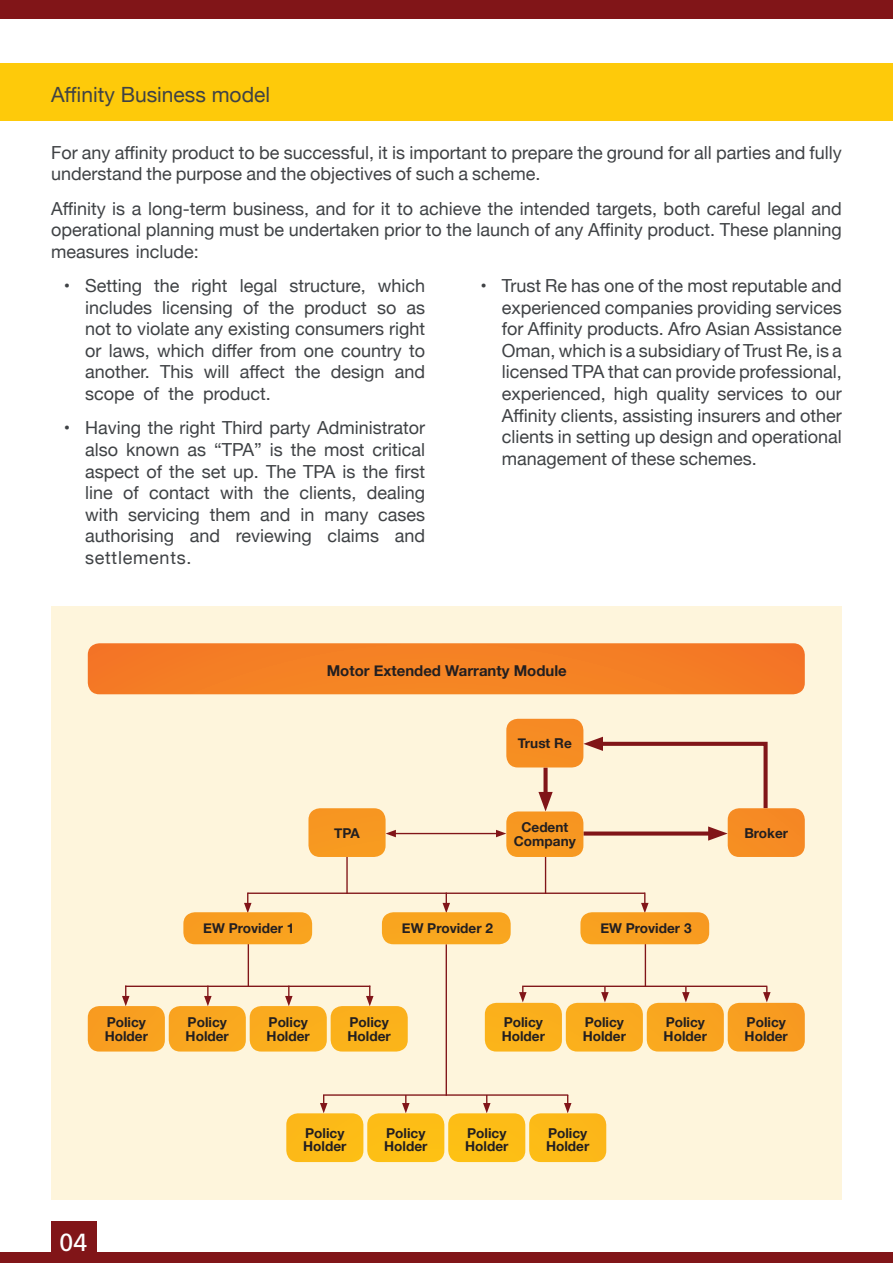
<style>
.page{position:relative;width:893px;height:1263px;background:#fff}
.page>*{position:absolute;margin:0;border:0;box-sizing:border-box;transform-origin:0 0}
.t1{font:24.75px "Frutiger";color:#fff}
.t2{font:21px "Helvetica Neue";color:#3f4245}
.t3{font:18px/21.6px "Helvetica Neue";color:#3f4245;text-align:justify}
.t4{font:700 15px "Helvetica Neue";color:#231f20}
.t5{font:700 13.65px/13.6px "Helvetica Neue";color:#231f20}
</style>
<div class="page">
<div style="left:0;top:0;width:893px;height:18px;background:#811518"></div>
<div style="left:0;top:1253px;width:893px;height:10px;background:#811518"></div>
<div style="left:51px;top:1221px;width:46px;height:42px;background:#811518"></div>
<div style="left:51px;top:606px;width:790px;height:593px;background:#fef5dc"></div>
<div style="left:0;top:64px;width:893px;height:57px;background:#feca0a"></div>
<hr style="left:248px;top:942px;width:1px;height:45px;background:#811518">
<hr style="left:522px;top:985px;width:245px;height:2px;background:#811518">
<hr style="left:645px;top:942px;width:1px;height:45px;background:#811518">
<hr style="left:323px;top:1094px;width:245px;height:2px;background:#811518">
<hr style="left:446px;top:944px;width:1px;height:152px;background:#811518">
<hr style="left:248px;top:892px;width:397px;height:2px;background:#811518">
<hr style="left:394px;top:833px;width:104px;height:1px;background:#811518">
<hr style="left:545px;top:857px;width:1px;height:37px;background:#811518">
<hr style="left:346px;top:857px;width:2px;height:37px;background:#811518">
<svg style="left:88px;top:643px;width:717px;height:51px"></svg>
<svg style="left:308px;top:808px;width:88px;height:49px"></svg>
<svg style="left:88px;top:985px;width:320px;height:66px"></svg>
<svg style="left:496px;top:719px;width:309px;height:138px"></svg>
<svg style="left:183px;top:892px;width:129px;height:52px"></svg>
<svg style="left:382px;top:892px;width:129px;height:52px"></svg>
<svg style="left:580px;top:892px;width:129px;height:52px"></svg>
<svg style="left:485px;top:987px;width:320px;height:64px"></svg>
<svg style="left:286px;top:1095px;width:320px;height:67px"></svg>
<p class="t2" style="left:51px;top:80px;width:221px">Affinity Business model</p>
<p class="t3" style="left:51px;top:142px;width:792px">For any affinity product to be successful, it is important to prepare the ground for all parties and fully understand the purpose and the objectives of such a scheme.</p>
<p class="t3" style="left:51px;top:198px;width:792px">Affinity is a long-term business, and for it to achieve the intended targets, both careful legal and operational planning must be undertaken prior to the launch of any Affinity product. These planning measures include:</p>
<p class="t3" style="left:85px;top:276px;width:342px;text-indent:-21px">• Setting the right legal structure, which includes licensing of the product so as not to violate any existing consumers right or laws, which differ from one country to another. This will affect the design and scope of the product.</p>
<p class="t3" style="left:85px;top:418px;width:342px;text-indent:-21px">• Having the right Third party Administrator also known as “TPA” is the most critical aspect of the set up. The TPA is the first line of contact with the clients, dealing with servicing them and in many cases authorising and reviewing claims and settlements.</p>
<p class="t3" style="left:502px;top:276px;width:342px;text-indent:-21px">• Trust Re has one of the most reputable and experienced companies providing services for Affinity products. Afro Asian Assistance Oman, which is a subsidiary of Trust Re, is a licensed TPA that can provide professional, experienced, high quality services to our Affinity clients, assisting insurers and other clients in setting up design and operational management of these schemes.</p>
<p class="t4" style="left:327px;top:659px;width:242px">Motor Extended Warranty Module</p>
<p class="t5" style="left:518px;top:737px;width:55px">Trust Re</p>
<p class="t5" style="left:514px;top:821px;width:63px;text-align:center">Cedent<br>Company</p>
<p class="t5" style="left:334px;top:826px;width:27px">TPA</p>
<p class="t5" style="left:744px;top:826px;width:45px">Broker</p>
<p class="t5" style="left:203px;top:922px;width:93px">EW Provider 1</p>
<p class="t5" style="left:402px;top:922px;width:93px">EW Provider 2</p>
<p class="t5" style="left:600px;top:922px;width:93px">EW Provider 3</p>
<p class="t5" style="left:105px;top:1016px;width:45px">Policy<br>Holder</p>
<p class="t5" style="left:267px;top:1016px;width:45px">Policy<br>Holder</p>
<p class="t5" style="left:186px;top:1016px;width:45px">Policy<br>Holder</p>
<p class="t5" style="left:348px;top:1016px;width:45px">Policy<br>Holder</p>
<p class="t5" style="left:502px;top:1016px;width:45px">Policy<br>Holder</p>
<p class="t5" style="left:664px;top:1016px;width:45px">Policy<br>Holder</p>
<p class="t5" style="left:583px;top:1016px;width:45px">Policy<br>Holder</p>
<p class="t5" style="left:745px;top:1016px;width:45px">Policy<br>Holder</p>
<h1 class="t1" style="left:60px;top:1227px;width:29px">04</h1>
<p class="t5" style="left:303px;top:1126px;width:45px">Policy<br>Holder</p>
<p class="t5" style="left:465px;top:1126px;width:45px">Policy<br>Holder</p>
<p class="t5" style="left:384px;top:1126px;width:45px">Policy<br>Holder</p>
<p class="t5" style="left:546px;top:1126px;width:45px">Policy<br>Holder</p>
</div>
